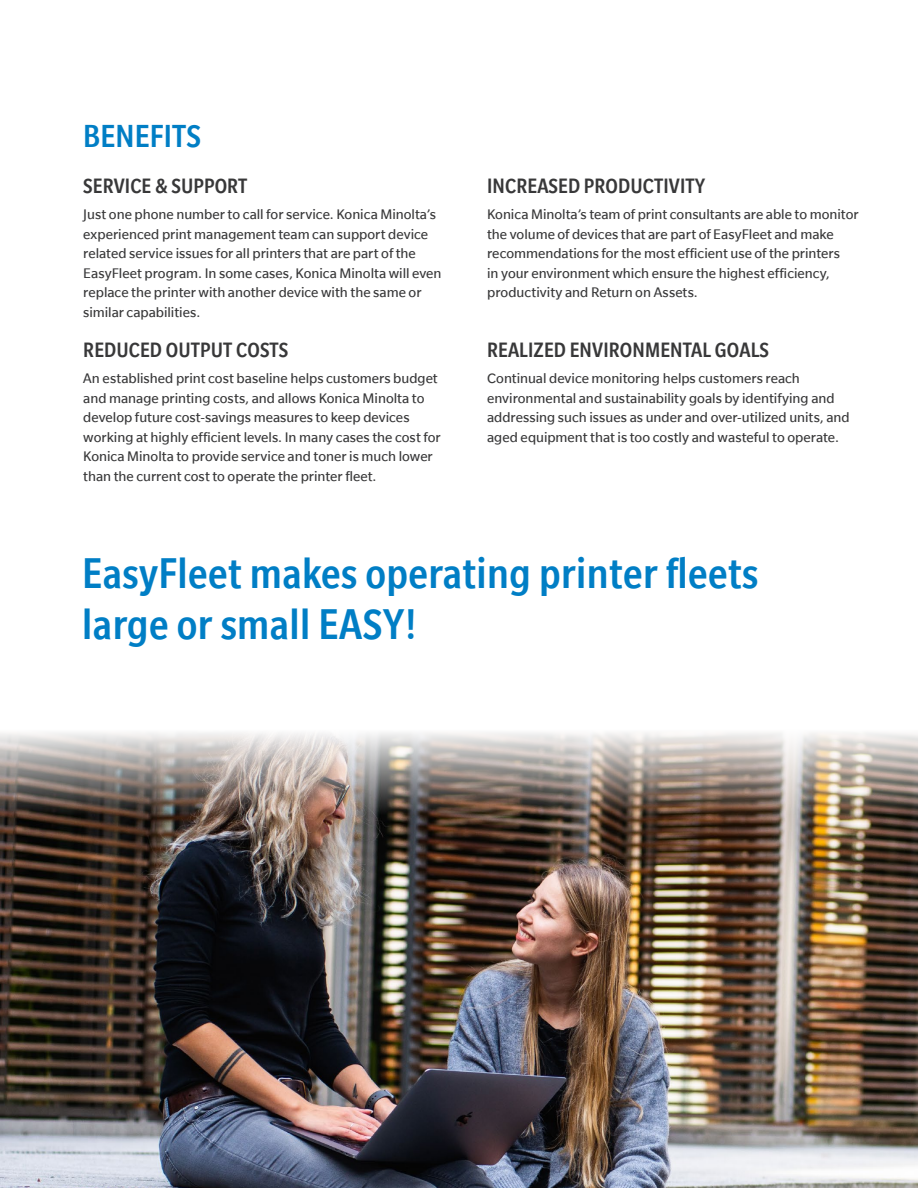
<style>
.page{position:relative;width:918px;height:1188px;background:#fff}
.page>*{position:absolute;margin:0;border:0;box-sizing:border-box;transform-origin:0 0}
.t1{font:500 condensed 46.5px/51px "Slate";letter-spacing:.01em;color:#007ec5}
.subhead_large{font:500 condensed 34.5px "Slate";letter-spacing:.005em;color:#007ec5}
.subhead{font:500 condensed 22.5px "Slate";letter-spacing:.005em;color:#383839}
.body{font:15px/19.5px "Slate";color:#383839}
</style>
<div class="page">
<img style="left:0;top:814px;width:918px;height:374px">
<img style="left:0;top:733px;width:918px;height:81px">
<p class="subhead_large" style="left:83px;top:118px;width:119px">BENEFITS</p>
<p class="subhead" style="left:83px;top:174px;width:166px">SERVICE &amp; SUPPORT</p>
<p class="body" style="left:83px;top:205px;width:360px">Just one phone number to call for service. Konica Minolta’s experienced print management team can support device related service issues for all printers that are part of the EasyFleet program. In some cases, Konica Minolta will even replace the printer with another device with the same or similar capabilities.</p>
<p class="subhead" style="left:83px;top:338px;width:207px">REDUCED OUTPUT COSTS</p>
<p class="body" style="left:83px;top:369px;width:359px">An established print cost baseline helps customers budget and manage printing costs, and allows Konica Minolta to develop future cost-savings measures to keep devices working at highly efficient levels. In many cases the cost for Konica Minolta to provide service and toner is much lower than the current cost to operate the printer fleet.</p>
<p class="subhead" style="left:487px;top:174px;width:220px">INCREASED PRODUCTIVITY</p>
<p class="body" style="left:487px;top:205px;width:373px">Konica Minolta’s team of print consultants are able to monitor the volume of devices that are part of EasyFleet and make recommendations for the most efficient use of the printers<br>in your environment which ensure the highest efficiency, productivity and Return on Assets.</p>
<p class="subhead" style="left:487px;top:338px;width:283px">REALIZED ENVIRONMENTAL GOALS</p>
<p class="body" style="left:487px;top:369px;width:364px">Continual device monitoring helps customers reach environmental and sustainability goals by identifying and addressing such issues as under and over-utilized units, and aged equipment that is too costly and wasteful to operate.</p>
<p class="t1" style="left:82px;top:548px;width:677px">EasyFleet makes operating printer fleets large or small EASY!</p>
</div>
